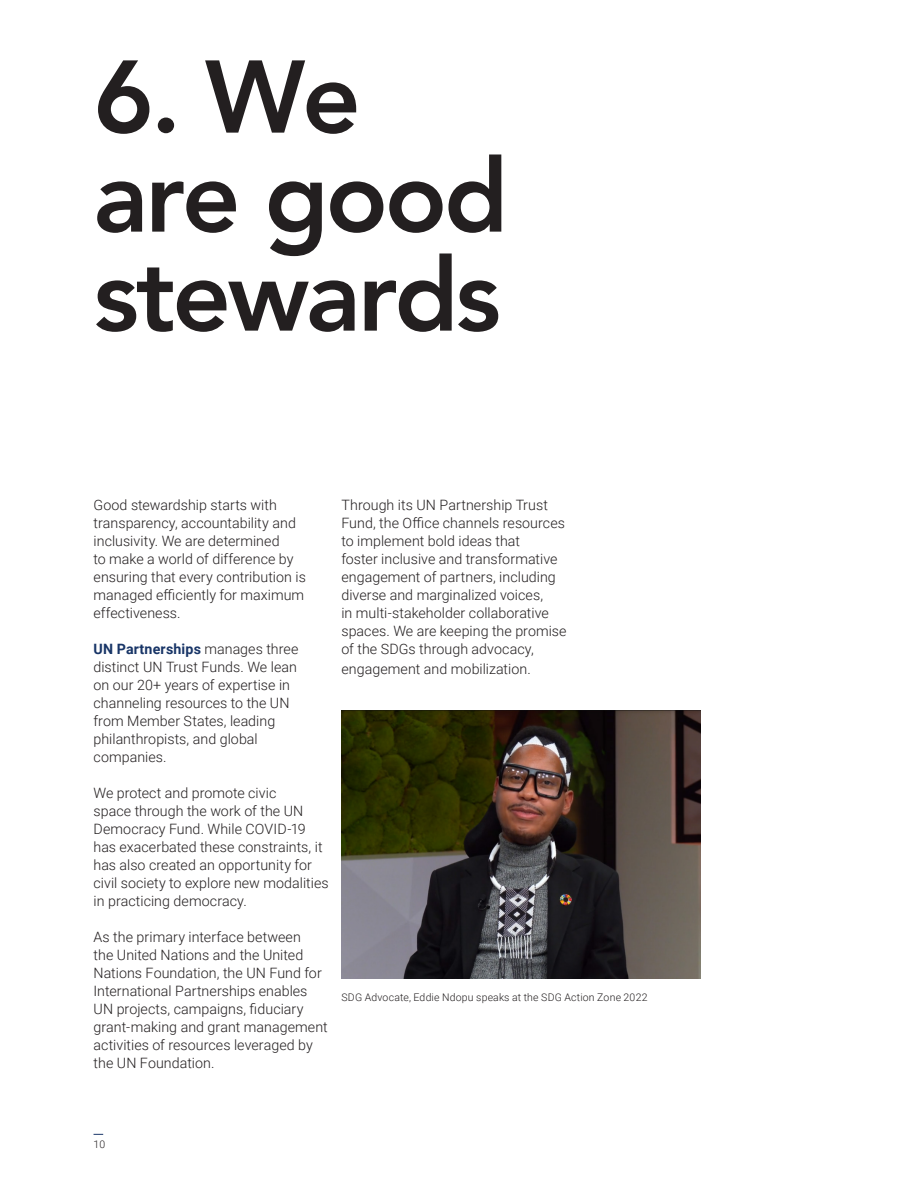
<style>
.page{position:relative;width:918px;height:1188px;background:#fff}
.page>*{position:absolute;margin:0;border:0;box-sizing:border-box;transform-origin:0 0}
.t1{font:800 102px/99px "Avenir";letter-spacing:-.03em;color:#231f20}
.body{font:300 14.25px/18px "Roboto";letter-spacing:.005em;color:#231f20}
.body-2{font:300 10.5px "Roboto";letter-spacing:.015em;color:#231f20}
.s1{font-weight:700;color:#183567}
</style>
<div class="page">
<img style="left:341px;top:710px;width:359px;height:268px">
<p class="t1" style="left:94px;top:48px;width:416px">6. We are good stewards</p>
<p class="body" style="left:94px;top:496px;width:214px">Good stewardship starts with transparency, accountability and inclusivity. We are determined<br>to make a world of difference by ensuring that every contribution is managed efficiently for maximum effectiveness.</p>
<p class="body" style="left:94px;top:640px;width:206px"><span class="s1">UN Partnerships</span> manages three distinct UN Trust Funds. We lean on our 20+ years of expertise in channeling resources to the UN from Member States, leading philanthropists, and global companies.</p>
<p class="body" style="left:94px;top:784px;width:237px">We protect and promote civic<br>space through the work of the UN Democracy Fund. While COVID-19 has exacerbated these constraints, it has also created an opportunity for civil society to explore new modalities in practicing democracy.</p>
<p class="body" style="left:94px;top:928px;width:236px">As the primary interface between<br>the United Nations and the United Nations Foundation, the UN Fund for International Partnerships enables UN projects, campaigns, fiduciary grant-making and grant management activities of resources leveraged by the UN Foundation.</p>
<p class="body" style="left:341px;top:496px;width:227px">Through its UN Partnership Trust Fund, the Office channels resources to implement bold ideas that<br>foster inclusive and transformative engagement of partners, including diverse and marginalized voices,<br>in multi-stakeholder collaborative spaces. We are keeping the promise of the SDGs through advocacy,</p>
<p class="body" style="left:341px;top:659px;width:191px">engagement and mobilization.</p>
<p class="body-2" style="left:341px;top:990px;width:308px">SDG Advocate, Eddie Ndopu speaks at the SDG Action Zone 2022</p>
<p class="body-2" style="left:94px;top:1137px;width:13px">10</p>
</div>
